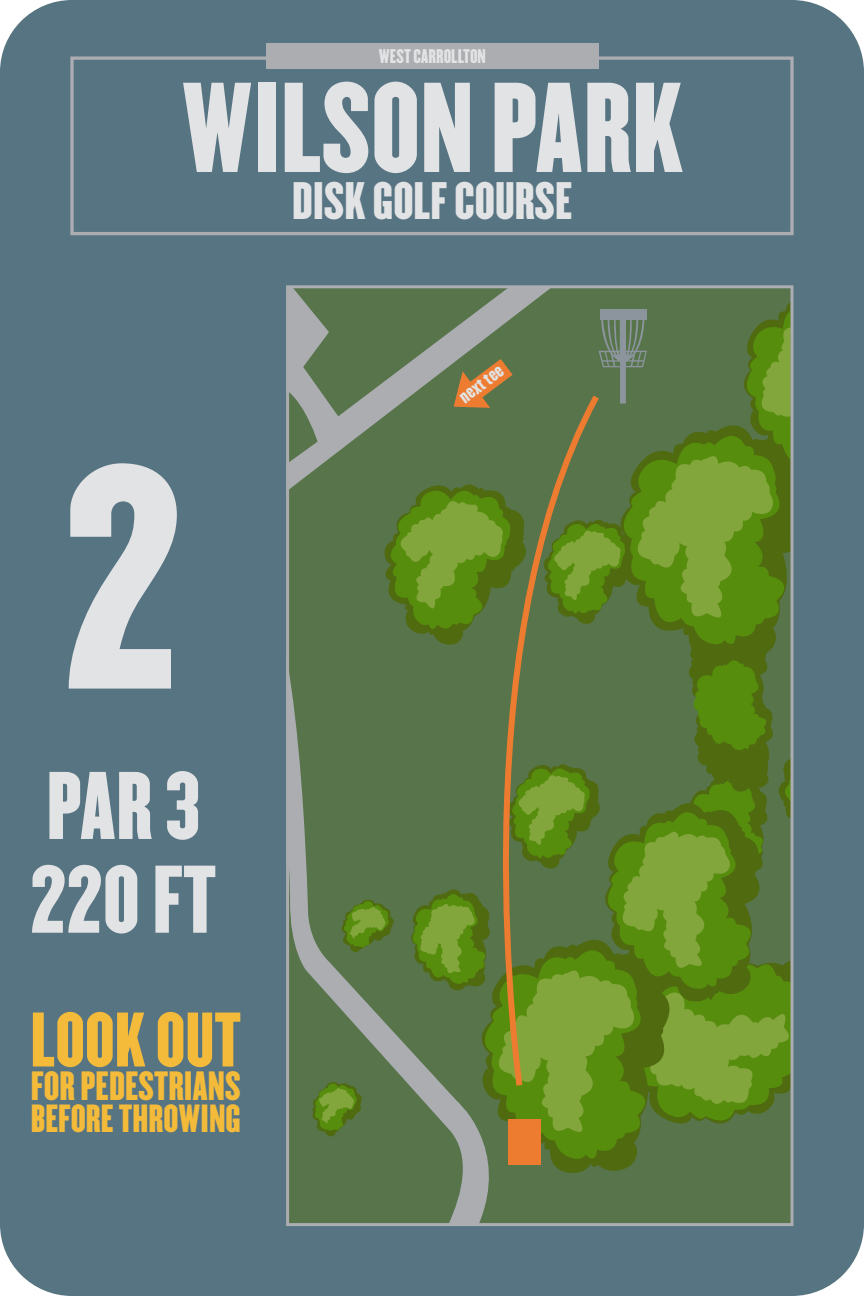
<style>
.page{position:relative;width:864px;height:1296px;background:#577483}
.page>*{position:absolute;margin:0;border:0;box-sizing:border-box;transform-origin:0 0}
.t1{font:278.1px "Champion HTF Lightweight";color:#e2e3e4}
.t2{font:111.6px "Champion HTF Lightweight";color:#e2e3e4}
.t3{font:83.8px/93.7px "Champion HTF Lightweight";color:#e2e3e4}
.t4{font:67.4px "Champion HTF Lightweight";color:#f4bb3a}
.t5{font:46.1px "Champion HTF Lightweight";color:#e2e3e4}
.t6{font:35.7px "Champion HTF Lightweight";color:#f4bb3a}
.t7{font:34.3px "Champion HTF Lightweight";color:#f4bb3a}
.t8{font:17.4px "Champion HTF Lightweight";color:#e2e3e4}
.t9{font:17.3px "Champion HTF Lightweight";color:#e2e3e4}
</style>
<div class="page">
<div style="left:70px;top:56px;width:724px;height:179px;border:3px solid #abadb0"></div>
<div style="left:266px;top:43px;width:333px;height:26px;background:#abadb0"></div>
<div style="left:290px;top:289px;width:500px;height:933px;background:#57744b"></div>
<svg style="left:511px;top:1166px;width:170px;height:11px;fill:#57744b"></svg>
<svg style="left:287px;top:659px;width:224px;height:567px;fill:#57744b"></svg>
<svg style="left:287px;top:287px;width:265px;height:204px"></svg>
<svg style="left:309px;top:302px;width:485px;height:864px"></svg>
<p class="t9" style="left:379px;top:45px;width:109px">WEST CARROLLTON</p>
<h2 class="t2" style="left:182px;top:55px;width:503px">WILSON PARK</h2>
<p class="t5" style="left:292px;top:171px;width:282px">DISK GOLF COURSE</p>
<h1 class="t1" style="left:63px;top:397px;width:122px">2</h1>
<h3 class="t3" style="left:30px;top:761px;width:187px">PAR 3<br>220 FT</h3>
<h3 class="t4" style="left:30px;top:996px;width:212px">LOOK OUT</h3>
<p class="t6" style="left:31px;top:1063px;width:212px">FOR PEDESTRIANS</p>
<p class="t7" style="left:31px;top:1096px;width:212px">BEFORE THROWING</p>
<p class="t8" style="left:454px;top:389px;width:52px;rotate:-37deg">next tee</p>
</div>
